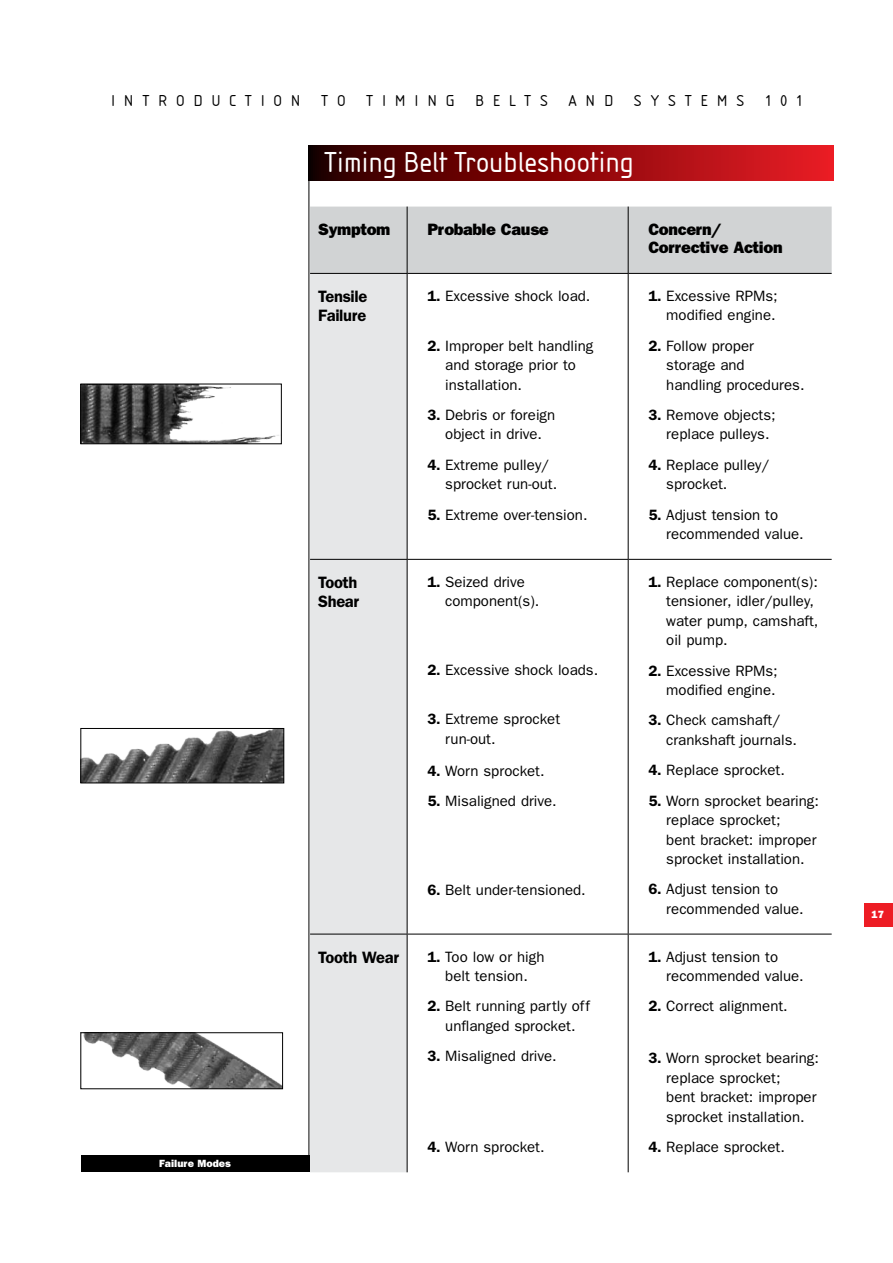
<style>
.page{position:relative;width:893px;height:1263px;background:#fff}
.page>*{position:absolute;margin:0;border:0;box-sizing:border-box;transform-origin:0 0}
.t1{font:30px "Isonorm D";color:#fff}
.t2{font:800 16.5px/18px "Franklin Gothic";letter-spacing:-.02em;color:#000}
.t3{font:16.5px "Isonorm D";letter-spacing:.53em;color:#000}
.t4{font:600 16.5px/19.5px "Franklin Gothic";letter-spacing:-.02em;color:#000}
.t5{font:15px/19.5px "Franklin Gothic";color:#000}
.t6{font:800 10.5px "Franklin Gothic";color:#fff}
.s1{font-weight:600}
</style>
<div class="page">
<hr style="left:309px;top:145px;width:1px;height:1025px;background:#000">
<div style="left:864px;top:903px;width:29px;height:24px;background:#ed1c24"></div>
<svg style="left:310px;top:146px;width:524px;height:34px;background:#8a090b"></svg>
<div style="left:81px;top:1155px;width:228px;height:16px;background:#000"></div>
<div style="left:310px;top:207px;width:522px;height:66px;background:#d1d3d4"></div>
<div style="left:310px;top:274px;width:97px;height:898px;background:#e6e7e8"></div>
<hr style="left:310px;top:559px;width:97px;height:1px;background:#000">
<hr style="left:628px;top:559px;width:204px;height:1px;background:#000">
<hr style="left:310px;top:934px;width:97px;height:1px;background:#000">
<hr style="left:628px;top:934px;width:204px;height:1px;background:#000">
<hr style="left:310px;top:273px;width:97px;height:1px;background:#000">
<hr style="left:628px;top:273px;width:204px;height:1px;background:#000">
<hr style="left:407px;top:207px;width:1px;height:66px;background:#000">
<hr style="left:628px;top:207px;width:1px;height:66px;background:#000">
<hr style="left:407px;top:273px;width:221px;height:1px;background:#000">
<hr style="left:407px;top:274px;width:1px;height:285px;background:#000">
<hr style="left:628px;top:274px;width:1px;height:285px;background:#000">
<hr style="left:407px;top:559px;width:221px;height:1px;background:#000">
<hr style="left:407px;top:560px;width:1px;height:374px;background:#000">
<hr style="left:628px;top:560px;width:1px;height:374px;background:#000">
<hr style="left:407px;top:934px;width:221px;height:1px;background:#000">
<hr style="left:407px;top:934px;width:1px;height:238px;background:#000">
<hr style="left:628px;top:934px;width:1px;height:238px;background:#000">
<img style="left:82px;top:386px;width:197px;height:56px">
<div style="left:80px;top:384px;width:202px;height:60px;border:1px solid #000"></div>
<img style="left:82px;top:730px;width:200px;height:51px">
<div style="left:80px;top:728px;width:204px;height:55px;border:1px solid #000"></div>
<img style="left:83px;top:1034px;width:198px;height:53px">
<div style="left:80px;top:1032px;width:203px;height:57px;border:1px solid #000"></div>
<p class="t3" style="left:111px;top:91px;width:191px">INTRODUCTION</p>
<p class="t3" style="left:321px;top:91px;width:26px">T O</p>
<p class="t3" style="left:366px;top:91px;width:90px">TIMING</p>
<p class="t3" style="left:475px;top:91px;width:74px">BELTS</p>
<p class="t3" style="left:568px;top:91px;width:46px">AND</p>
<p class="t3" style="left:634px;top:91px;width:112px">SYSTEMS</p>
<p class="t3" style="left:765px;top:91px;width:40px">101</p>
<h1 class="t1" style="left:324px;top:146px;width:311px">TIMING BELT TROUBLESHOOTING</h1>
<p class="t2" style="left:318px;top:221px;width:74px">Symptom</p>
<p class="t2" style="left:427px;top:221px;width:123px">Probable Cause</p>
<p class="t2" style="left:648px;top:221px;width:136px">Concern/<br>Corrective Action</p>
<p class="t4" style="left:318px;top:287px;width:51px">Tensile<br>Failure</p>
<p class="t5" style="left:427px;top:286px;width:165px"><span class="s1">1.</span> Excessive shock load.</p>
<p class="t5" style="left:445px;top:336px;width:150px;text-indent:-18px"><span class="s1">2.</span> Improper belt handling and storage prior to installation.</p>
<p class="t5" style="left:427px;top:405px;width:129px;text-align:center"><span class="s1">3.</span> Debris or foreign object in drive.</p>
<p class="t5" style="left:445px;top:455px;width:113px;text-indent:-18px"><span class="s1">4.</span> Extreme pulley/ sprocket run-out.</p>
<p class="t5" style="left:427px;top:505px;width:162px"><span class="s1">5.</span> Extreme over-tension.</p>
<p class="t5" style="left:648px;top:286px;width:131px;text-align:right"><span class="s1">1.</span> Excessive RPMs; modified engine.</p>
<p class="t5" style="left:666px;top:336px;width:140px;text-indent:-18px"><span class="s1">2.</span> Follow proper storage and<br>handling procedures.</p>
<p class="t5" style="left:666px;top:405px;width:111px;text-indent:-18px"><span class="s1">3.</span> Remove objects; replace pulleys.</p>
<p class="t5" style="left:666px;top:455px;width:105px;text-indent:-18px"><span class="s1">4.</span> Replace pulley/ sprocket.</p>
<p class="t5" style="left:666px;top:505px;width:139px;text-indent:-18px"><span class="s1">5.</span> Adjust tension to recommended value.</p>
<p class="t6" style="left:159px;top:1157px;width:73px">Failure Modes</p>
<p class="t4" style="left:318px;top:572px;width:42px">Tooth<br>Shear</p>
<p class="t5" style="left:445px;top:572px;width:96px;text-indent:-18px"><span class="s1">1.</span> Seized drive component(s).</p>
<p class="t5" style="left:427px;top:661px;width:172px"><span class="s1">2.</span> Excessive shock loads.</p>
<p class="t5" style="left:445px;top:709px;width:116px;text-indent:-18px"><span class="s1">3.</span> Extreme sprocket run-out.</p>
<p class="t5" style="left:427px;top:761px;width:119px"><span class="s1">4.</span> Worn sprocket.</p>
<p class="t5" style="left:427px;top:792px;width:131px"><span class="s1">5.</span> Misaligned drive.</p>
<p class="t5" style="left:427px;top:880px;width:160px"><span class="s1">6.</span> Belt under-tensioned.</p>
<p class="t4" style="left:318px;top:947px;width:82px">Tooth Wear</p>
<p class="t5" style="left:427px;top:947px;width:119px;text-align:center"><span class="s1">1.</span> Too low or high belt tension.</p>
<p class="t5" style="left:427px;top:996px;width:164px;text-align:center"><span class="s1">2.</span> Belt running partly off unflanged sprocket.</p>
<p class="t5" style="left:427px;top:1046px;width:131px"><span class="s1">3.</span> Misaligned drive.</p>
<p class="t5" style="left:427px;top:1137px;width:119px"><span class="s1">4.</span> Worn sprocket.</p>
<p class="t5" style="left:666px;top:572px;width:154px;text-indent:-18px"><span class="s1">1.</span> Replace component(s): tensioner, idler/pulley, water pump, camshaft, oil pump.</p>
<p class="t5" style="left:648px;top:661px;width:131px;text-align:right"><span class="s1">2.</span> Excessive RPMs; modified engine.</p>
<p class="t5" style="left:666px;top:711px;width:132px;text-indent:-18px"><span class="s1">3.</span> Check camshaft/ crankshaft journals.</p>
<p class="t5" style="left:648px;top:760px;width:138px"><span class="s1">4.</span> Replace sprocket.</p>
<p class="t5" style="left:666px;top:791px;width:154px;text-indent:-18px"><span class="s1">5.</span> Worn sprocket bearing: replace sprocket;<br>bent bracket: improper sprocket installation.</p>
<p class="t5" style="left:666px;top:879px;width:139px;text-indent:-18px"><span class="s1">6.</span> Adjust tension to recommended value.</p>
<p class="t5" style="left:666px;top:947px;width:139px;text-indent:-18px"><span class="s1">1.</span> Adjust tension to recommended value.</p>
<p class="t5" style="left:648px;top:996px;width:141px"><span class="s1">2.</span> Correct alignment.</p>
<p class="t5" style="left:666px;top:1048px;width:154px;text-indent:-18px"><span class="s1">3.</span> Worn sprocket bearing: replace sprocket;<br>bent bracket: improper sprocket installation.</p>
<p class="t5" style="left:648px;top:1137px;width:138px"><span class="s1">4.</span> Replace sprocket.</p>
<p class="t6" style="left:872px;top:909px;width:7px">17</p>
</div>
